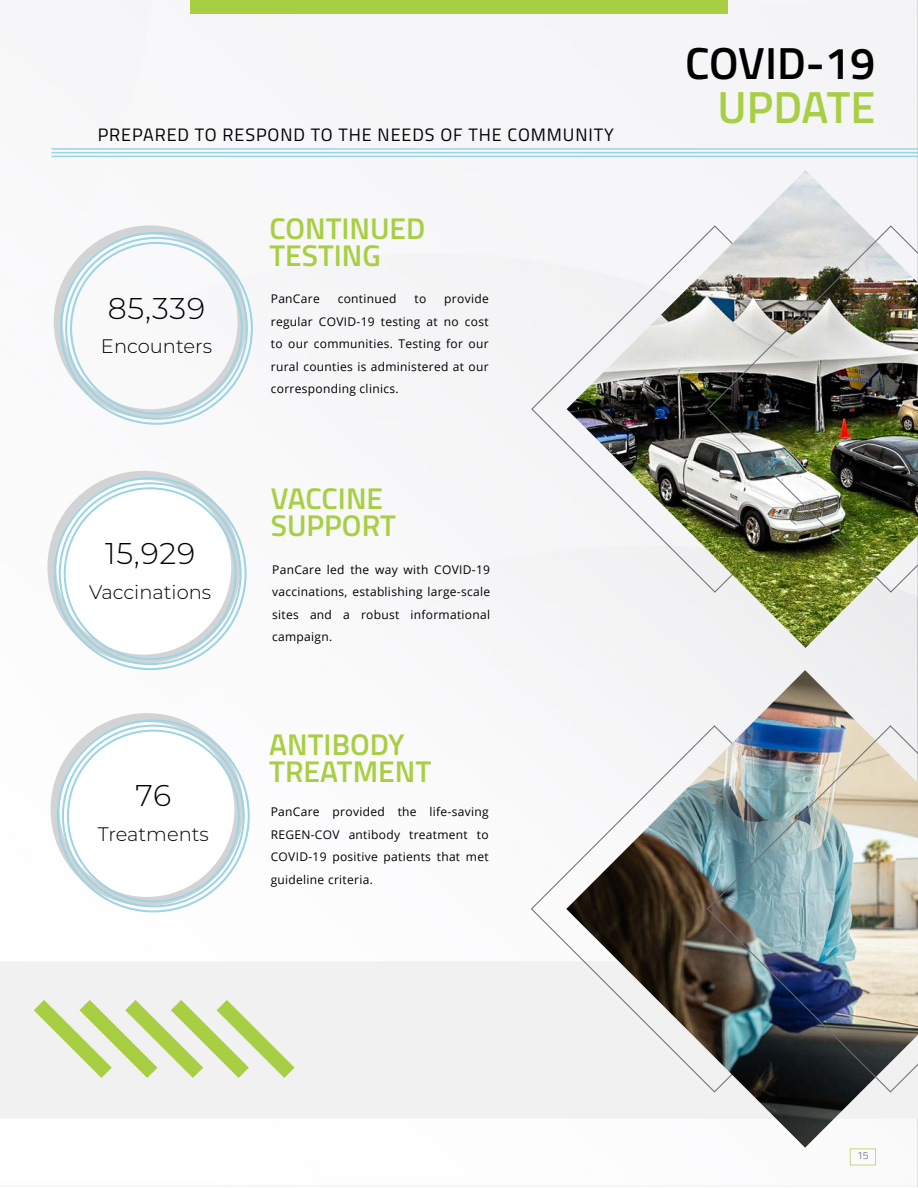
<style>
.page{position:relative;width:918px;height:1188px;background:#fff}
.page>*{position:absolute;margin:0;border:0;box-sizing:border-box;transform-origin:0 0}
.t1{font:600 45px "Titillium";color:#000}
.t2{font:600 45px "Titillium";color:#a8cf43}
.t3{font:600 30px/27px "Titillium";color:#a8cf43}
.t4{font:300 30px "Montserrat";letter-spacing:.025em;color:#000}
.t5{font:300 19.5px "Montserrat";color:#000}
.t6{font:18px "Titillium";letter-spacing:.05em;color:#000}
.t7{font:12px/22.5px "Open Sans";letter-spacing:.025em;color:#000;text-align:justify}
.t8{font:300 10.5px "Titillium";color:#6d6e71}
</style>
<div class="page">
<svg style="left:61px;top:231px;width:192px;height:195px"></svg>
<div style="left:0;top:961px;width:566px;height:158px;background:#f1f1f2"></div>
<div style="left:530px;top:225px;width:37px;height:368px;background:#f4f4f6"></div>
<img style="left:567px;top:170px;width:351px;height:478px">
<img style="left:706px;top:225px;width:212px;height:368px">
<svg style="left:530px;top:724px;width:36px;height:369px"></svg>
<img style="left:566px;top:670px;width:352px;height:478px">
<img style="left:706px;top:724px;width:212px;height:369px">
<div style="left:190px;top:0;width:538px;height:14px;background:#a8cf43"></div>
<hr style="left:51px;top:156px;width:867px;height:1px;background:#9bd4e4">
<hr style="left:51px;top:152px;width:867px;height:1px;background:#9bd4e4">
<hr style="left:51px;top:148px;width:867px;height:2px;background:#9bd4e4">
<svg style="left:18px;top:984px;width:292px;height:109px"></svg>
<svg style="left:54px;top:477px;width:193px;height:194px"></svg>
<svg style="left:57px;top:719px;width:193px;height:194px"></svg>
<h3 class="t6" style="left:98px;top:121px;width:518px">PREPARED TO RESPOND TO THE NEEDS OF THE COMMUNITY</h3>
<h2 class="t4" style="left:108px;top:288px;width:99px">85,339</h2>
<h3 class="t5" style="left:101px;top:333px;width:113px">Encounters</h3>
<h2 class="t4" style="left:105px;top:533px;width:92px">15,929</h2>
<h3 class="t5" style="left:89px;top:578px;width:124px">Vaccinations</h3>
<h2 class="t4" style="left:136px;top:775px;width:37px">76</h2>
<h3 class="t5" style="left:98px;top:821px;width:113px">Treatments</h3>
<h2 class="t3" style="left:269px;top:213px;width:158px">CONTINUED<br>TESTING</h2>
<p class="t7" style="left:271px;top:287px;width:50px">PanCare</p>
<p class="t7" style="left:338px;top:287px;width:60px">continued</p>
<p class="t7" style="left:415px;top:287px;width:13px">to</p>
<p class="t7" style="left:271px;top:287px;width:219px;text-indent:174px">provide regular COVID-19 testing at no cost to our communities. Testing for our rural counties is administered at our corresponding clinics.</p>
<h2 class="t3" style="left:271px;top:484px;width:127px">VACCINE<br>SUPPORT</h2>
<p class="t7" style="left:272px;top:558px;width:219px">PanCare led the way with COVID-19 vaccinations, establishing large-scale sites and a robust informational campaign.</p>
<h2 class="t3" style="left:269px;top:730px;width:163px">ANTIBODY<br>TREATMENT</h2>
<p class="t7" style="left:271px;top:801px;width:219px">PanCare provided the life-saving REGEN-COV antibody treatment to COVID-19 positive patients that met guideline criteria.</p>
<h1 class="t1" style="left:685px;top:30px;width:192px">COVID-19</h1>
<h1 class="t2" style="left:718px;top:73px;width:159px">UPDATE</h1>
<p class="t8" style="left:857px;top:1148px;width:13px">15</p>
</div>
